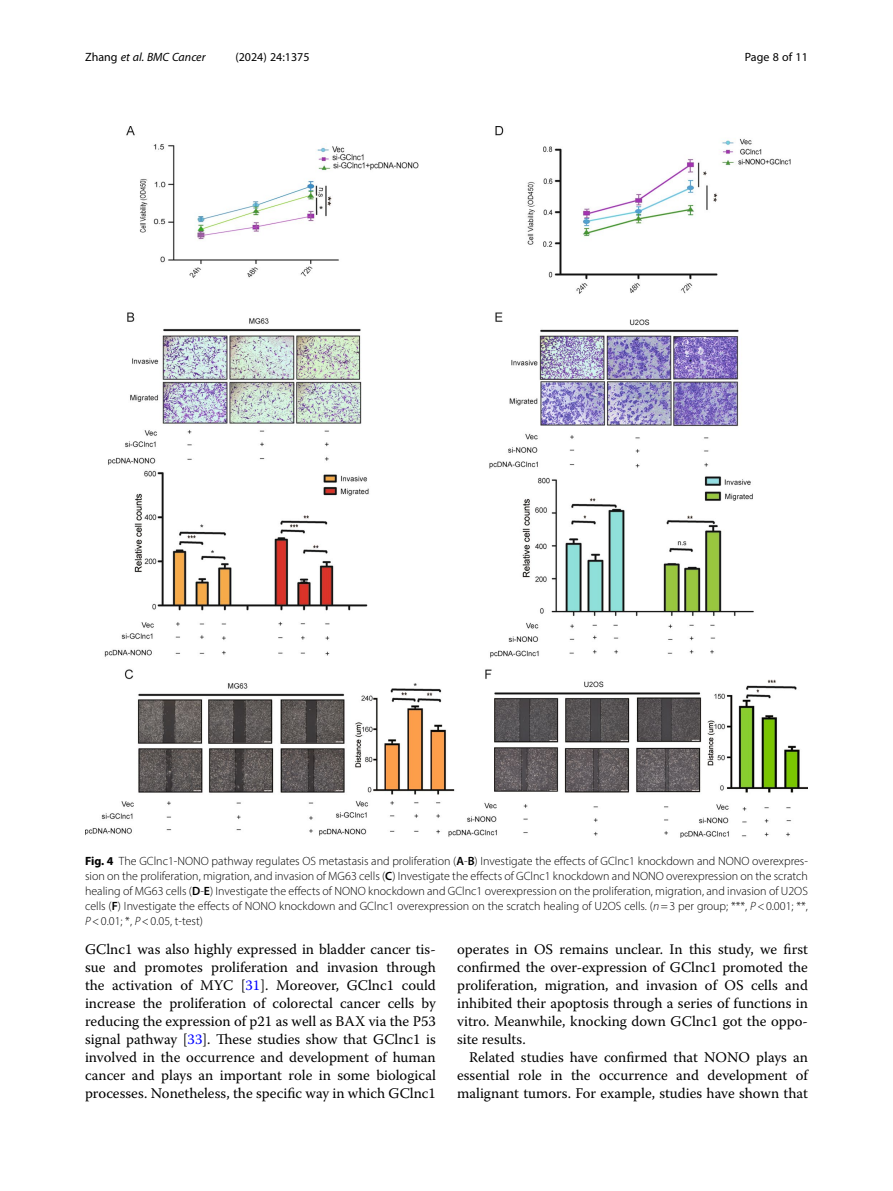
<style>
.page{position:relative;width:893px;height:1191px;background:#fff}
.page>*{position:absolute;margin:0;border:0;box-sizing:border-box;transform-origin:0 0}
.Body_Text_Indent{font:14.7px/18px "Warnock Pro";color:#000;text-align:justify}
.Figure_Caption{font:300 12px/15px "Myriad Pro";color:#000;text-align:justify}
.t1{font:12px "Myriad Pro";color:#000}
.t2{font:italic 12px "Myriad Pro";color:#000}
.s1{font-style:normal}
.s2{font-weight:700}
.s3{font-weight:600}
.s4{font-style:italic}
.s5{color:#00f}
</style>
<div class="page">
<img style="left:85px;top:126px;width:723px;height:711px">
<p class="t2" style="left:85px;top:50px;width:122px"><span class="s1">Zhang</span> et al. BMC Cancer</p>
<p class="t1" style="left:235px;top:50px;width:76px">(2024) 24:1375</p>
<p class="t1" style="left:745px;top:50px;width:65px">Page 8 of 11</p>
<p class="Figure_Caption" style="left:85px;top:853px;width:724px"><span class="s2">Fig. 4</span> The GClnc1-NONO pathway regulates OS metastasis and proliferation (<span class="s3">A</span>-<span class="s3">B</span>) Investigate the effects of GClnc1 knockdown and NONO overexpres&shy;sion on the proliferation, migration, and invasion of MG63 cells (<span class="s3">C</span>) Investigate the effects of GClnc1 knockdown and NONO overexpression on the scratch healing of MG63 cells (<span class="s3">D</span>-<span class="s3">E</span>) Investigate the effects of NONO knockdown and GClnc1 overexpression on the proliferation, migration, and invasion of U2OS cells (<span class="s3">F</span>) Investigate the effects of NONO knockdown and GClnc1 overexpression on the scratch healing of U2OS cells. (<span class="s4">n</span>=3 per group; ***, <span class="s4">P</span>&lt;0.001; **, <span class="s4">P</span>&lt;0.01; *, <span class="s4">P</span>&lt;0.05, t-test)</p>
<p class="Body_Text_Indent" style="left:85px;top:940px;width:352px">GClnc1 was also highly expressed in bladder cancer tis&shy;sue and promotes proliferation and invasion through the activation of MYC [<span class="s5">31</span>]. Moreover, GClnc1 could increase the proliferation of colorectal cancer cells by reducing the expression of p21 as well as BAX via the P53 signal pathway [<span class="s5">33</span>]. These studies show that GClnc1 is involved in the occurrence and development of human cancer and plays an important role in some biological processes. Nonetheless, the specific way in which GClnc1</p>
<p class="Body_Text_Indent" style="left:457px;top:940px;width:352px">operates in OS remains unclear. In this study, we first confirmed the over-expression of GClnc1 promoted the proliferation, migration, and invasion of OS cells and inhibited their apoptosis through a series of functions in vitro. Meanwhile, knocking down GClnc1 got the oppo&shy;site results.</p>
<p class="Body_Text_Indent" style="left:457px;top:1048px;width:352px;text-indent:12px">Related studies have confirmed that NONO plays an essential role in the occurrence and development of malignant tumors. For example, studies have shown that</p>
</div>
